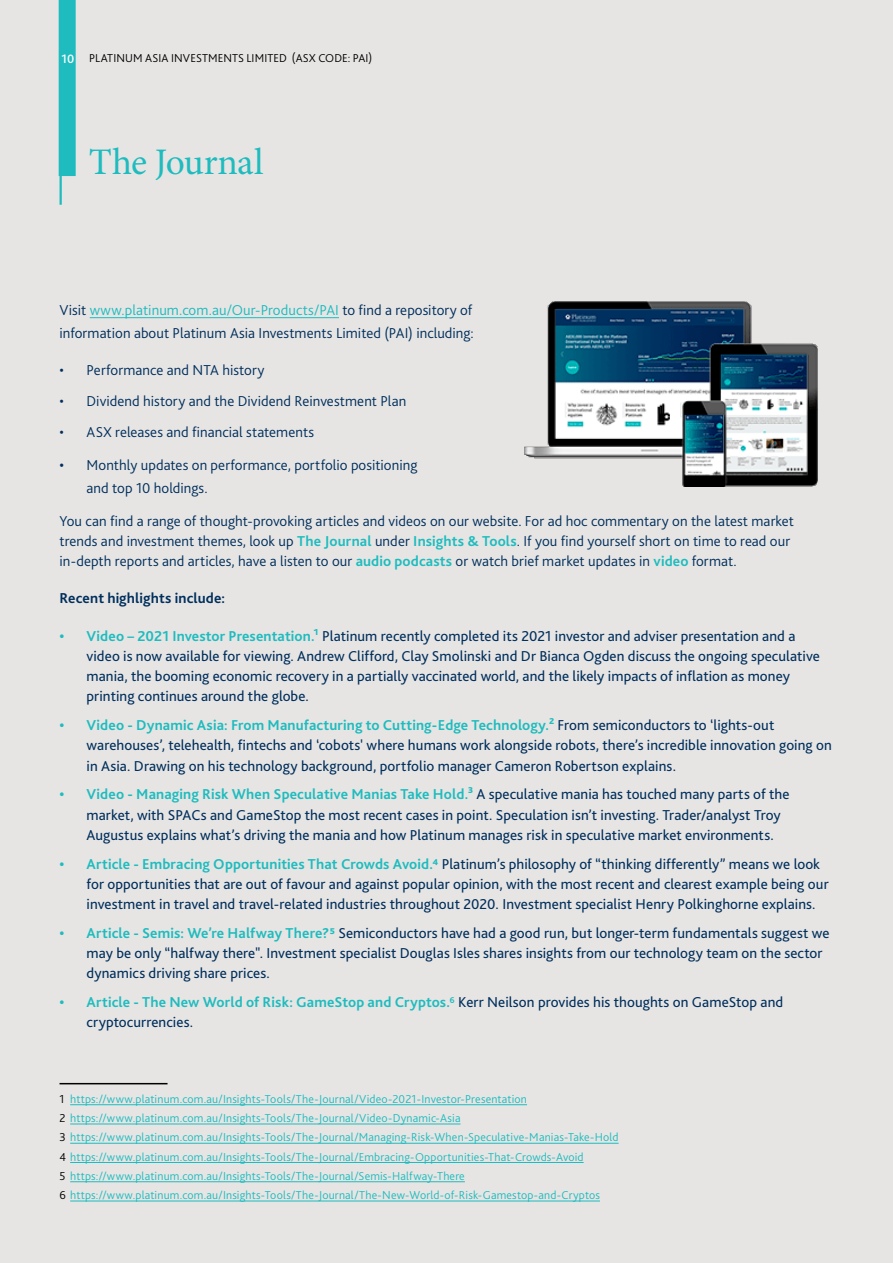
<style>
.page{position:relative;width:893px;height:1263px;background:#e7e5e4}
.page>*{position:absolute;margin:0;border:0;box-sizing:border-box;transform-origin:0 0}
.t1{font:37.5px "Minion Pro";letter-spacing:-.01em;color:#1ebcbe}
.t2{font:15px/20.2px "Bliss 2";letter-spacing:.005em;color:#002f5c}
.t3{font:300 15px/22.5px "Bliss 2";letter-spacing:.005em;color:#002f5c}
.t4{font:700 15px "Bliss 2";letter-spacing:.005em;color:#002f5c}
.t5{font:300 12px/19.2px "Bliss 2";letter-spacing:.015em;color:#1ebcbe}
.t6{font:300 12px "Bliss 2";letter-spacing:.01em;color:#000}
.s1{font-weight:500;font-size:12.75px;color:#fff}
.s2{color:#1ebcbe}
.s3{font-weight:400}
.s4{font-weight:700;color:#1ebcbe}
.s5{color:#000}
</style>
<div class="page">
<img style="left:525px;top:302px;width:293px;height:184px">
<hr style="left:90px;top:317px;width:249px;height:1px;background:#1ebcbe">
<hr style="left:60px;top:1083px;width:108px;height:1px;background:#000">
<hr style="left:70px;top:1104px;width:457px;height:1px;background:#1ebcbe">
<hr style="left:70px;top:1124px;width:390px;height:1px;background:#1ebcbe">
<hr style="left:70px;top:1143px;width:549px;height:1px;background:#1ebcbe">
<hr style="left:70px;top:1162px;width:514px;height:1px;background:#1ebcbe">
<hr style="left:70px;top:1181px;width:395px;height:1px;background:#1ebcbe">
<hr style="left:70px;top:1201px;width:530px;height:1px;background:#1ebcbe">
<hr style="left:60px;top:0;width:2px;height:205px;background:#1ebcbe">
<div style="left:59px;top:0;width:17px;height:176px;background:#1ebcbe"></div>
<p class="t6" style="left:62px;top:50px;width:312px"><span class="s1">10</span> PLATINUM ASIA INVESTMENTS LIMITED (ASX CODE: PAI)</p>
<h1 class="t1" style="left:89px;top:137px;width:176px">The Journal</h1>
<p class="t3" style="left:60px;top:299px;width:416px">Visit <span class="s2">www.platinum.com.au/Our-Products/PAI</span> to find a repository of information about Platinum Asia Investments Limited (PAI) including:</p>
<p class="t3" style="left:60px;top:359px;width:206px">• Performance and NTA history</p>
<p class="t3" style="left:60px;top:389px;width:348px">• Dividend history and the Dividend Reinvestment Plan</p>
<p class="t3" style="left:60px;top:420px;width:256px">• ASX releases and financial statements</p>
<p class="t3" style="left:87px;top:453px;width:332px;text-indent:-27px"><span class="s3">•</span> Monthly updates on performance, portfolio positioning and top 10 holdings.</p>
<p class="t3" style="left:60px;top:510px;width:736px;line-height:20.2px">You can find a range of thought-provoking articles and videos on our website. For ad hoc commentary on the latest market trends and investment themes, look up <span class="s4">The Journal</span> under <span class="s4">Insights &amp; Tools</span>. If you find yourself short on time to read our in-depth reports and articles, have a listen to our <span class="s4">audio podcasts</span> or watch brief market updates in <span class="s4">video</span> format.</p>
<p class="t4" style="left:60px;top:589px;width:167px">Recent highlights include:</p>
<p class="t2" style="left:87px;top:625px;width:735px;text-indent:-27px"><span class="s4">• Video – 2021 Investor Presentation.1</span> Platinum recently completed its 2021 investor and adviser presentation and a video is now available for viewing. Andrew Clifford, Clay Smolinski and Dr Bianca Ogden discuss the ongoing speculative mania, the booming economic recovery in a partially vaccinated world, and the likely impacts of inflation as money printing continues around the globe.</p>
<p class="t2" style="left:87px;top:715px;width:747px;text-indent:-27px"><span class="s4">• Video - Dynamic Asia: From Manufacturing to Cutting-Edge Technology.2</span> From semiconductors to ‘lights-out warehouses’, telehealth, fintechs and ‘cobots' where humans work alongside robots, there’s incredible innovation going on in Asia. Drawing on his technology background, portfolio manager Cameron Robertson explains.</p>
<p class="t2" style="left:87px;top:784px;width:705px;text-indent:-27px"><span class="s4">• Video - Managing Risk When Speculative Manias Take Hold.3</span> A speculative mania has touched many parts of the market, with SPACs and GameStop the most recent cases in point. Speculation isn’t investing. Trader/analyst Troy<br>Augustus explains what’s driving the mania and how Platinum manages risk in speculative market environments.</p>
<p class="t2" style="left:87px;top:853px;width:744px;text-indent:-27px"><span class="s4">• Article - Embracing Opportunities That Crowds Avoid.4</span> Platinum’s philosophy of “thinking differently” means we look for opportunities that are out of favour and against popular opinion, with the most recent and clearest example being our investment in travel and travel-related industries throughout 2020. Investment specialist Henry Polkinghorne explains.</p>
<p class="t2" style="left:87px;top:922px;width:744px;text-indent:-27px"><span class="s4">• Article - Semis: We’re Halfway There?5</span> Semiconductors have had a good run, but longer-term fundamentals suggest we may be only “halfway there". Investment specialist Douglas Isles shares insights from our technology team on the sector dynamics driving share prices.</p>
<p class="t2" style="left:87px;top:992px;width:698px;text-indent:-27px"><span class="s4">• Article - The New World of Risk: GameStop and Cryptos.</span><span class="s2">6</span> Kerr Neilson provides his thoughts on GameStop and cryptocurrencies.</p>
<p class="t5" style="left:60px;top:1089px;width:561px"><span class="s5">1</span> https://www.platinum.com.au/Insights-Tools/The-Journal/Video-2021-Investor-Presentation<br><span class="s5">2</span> https://www.platinum.com.au/Insights-Tools/The-Journal/Video-Dynamic-Asia<br><span class="s5">3</span> https://www.platinum.com.au/Insights-Tools/The-Journal/Managing-Risk-When-Speculative-Manias-Take-Hold <span class="s5">4</span> https://www.platinum.com.au/Insights-Tools/The-Journal/Embracing-Opportunities-That-Crowds-Avoid<br><span class="s5">5</span> https://www.platinum.com.au/Insights-Tools/The-Journal/Semis-Halfway-There<br><span class="s5">6</span> https://www.platinum.com.au/Insights-Tools/The-Journal/The-New-World-of-Risk-Gamestop-and-Cryptos</p>
</div>
